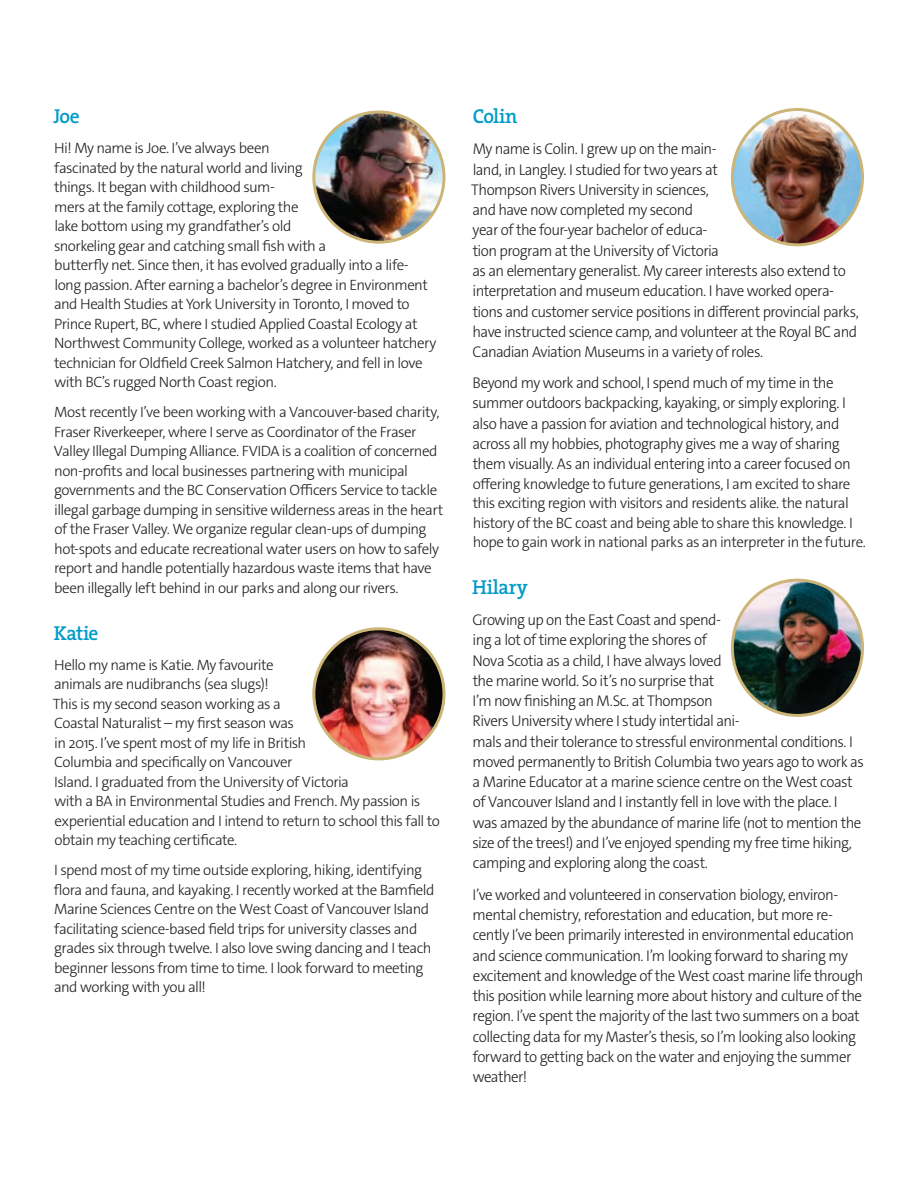
<style>
.page{position:relative;width:918px;height:1188px;background:#fff}
.page>*{position:absolute;margin:0;border:0;box-sizing:border-box;transform-origin:0 0}
.Header_3{font:600 20.25px "The Serif";letter-spacing:-.025em;color:#009bc8;scale:.96 1}
.Body{font:300 15.6px/20.2px "The Sans C4 s";letter-spacing:-.035em;color:#231f20;scale:.96 1}
.Body-2{font:300 15px/19.5px "The Sans C4 s";letter-spacing:-.035em;color:#231f20}
</style>
<div class="page">
<img style="left:314px;top:112px;width:130px;height:130px;border-radius:65px">
<div style="left:312px;top:111px;width:133px;height:133px;border:3px solid #ccb576;border-radius:50%"></div>
<img style="left:314px;top:629px;width:130px;height:130px;border-radius:65px">
<div style="left:312px;top:627px;width:133px;height:133px;border:3px solid #ccb576;border-radius:50%"></div>
<img style="left:732px;top:110px;width:130px;height:135px">
<div style="left:731px;top:108px;width:133px;height:138px;border:3px solid #ccb576;border-radius:50%"></div>
<img style="left:732px;top:580px;width:130px;height:135px">
<div style="left:731px;top:579px;width:133px;height:138px;border:3px solid #ccb576;border-radius:50%"></div>
<p class="Header_3" style="left:53px;top:103px;width:29px">Joe</p>
<p class="Body-2" style="left:54px;top:139px;width:384px">Hi! My name is Joe. I’ve always been<br>fascinated by the natural world and living<br>things. It began with childhood sum-<br>mers at the family cottage, exploring the<br>lake bottom using my grandfather’s old<br>snorkeling gear and catching small fish with a<br>butterfly net. Since then, it has evolved gradually into a life&shy;long passion. After earning a bachelor’s degree in Environment and Health Studies at York University in Toronto, I moved to Prince Rupert, BC, where I studied Applied Coastal Ecology at Northwest Community College, worked as a volunteer hatchery technician for Oldfield Creek Salmon Hatchery, and fell in love with BC’s rugged North Coast region.</p>
<p class="Body-2" style="left:54px;top:403px;width:391px">Most recently I’ve been working with a Vancouver-based charity, Fraser Riverkeeper, where I serve as Coordinator of the Fraser Valley Illegal Dumping Alliance. FVIDA is a coalition of concerned non-profits and local businesses partnering with municipal governments and the BC Conservation Officers Service to tackle illegal garbage dumping in sensitive wilderness areas in the heart of the Fraser Valley. We organize regular clean-ups of dumping hot-spots and educate recreational water users on how to safely report and handle potentially hazardous waste items that have been illegally left behind in our parks and along our rivers.</p>
<p class="Header_3" style="left:54px;top:620px;width:48px">Katie</p>
<p class="Body-2" style="left:53px;top:655px;width:388px">Hello my name is Katie. My favourite<br>animals are nudibranchs (sea slugs)!<br>This is my second season working as a<br>Coastal Naturalist – my first season was<br>in 2015. I’ve spent most of my life in British<br>Columbia and specifically on Vancouver<br>Island. I graduated from the University of Victoria<br>with a BA in Environmental Studies and French. My passion is experiential education and I intend to return to school this fall to obtain my teaching certificate.</p>
<p class="Body-2" style="left:54px;top:860px;width:382px">I spend most of my time outside exploring, hiking, identifying flora and fauna, and kayaking. I recently worked at the Bamfield Marine Sciences Centre on the West Coast of Vancouver Island facilitating science-based field trips for university classes and grades six through twelve. I also love swing dancing and I teach beginner lessons from time to time. I look forward to meeting and working with you all!</p>
<p class="Header_3" style="left:473px;top:103px;width:48px">Colin</p>
<p class="Body" style="left:471px;top:139px;width:405px">My name is Colin. I grew up on the main-<br>land, in Langley. I studied for two years at<br>Thompson Rivers University in sciences,<br>and have now completed my second<br>year of the four-year bachelor of educa-<br>tion program at the University of Victoria<br>as an elementary generalist. My career interests also extend to interpretation and museum education. I have worked opera&shy;tions and customer service positions in different provincial parks, have instructed science camp, and volunteer at the Royal BC and Canadian Aviation Museums in a variety of roles.</p>
<p class="Body" style="left:473px;top:373px;width:396px">Beyond my work and school, I spend much of my time in the summer outdoors backpacking, kayaking, or simply exploring. I also have a passion for aviation and technological history, and across all my hobbies, photography gives me a way of sharing them visually. As an individual entering into a career focused on</p>
<p class="Body-2" style="left:473px;top:474px;width:395px">offering knowledge to future generations, I am excited to share this exciting region with visitors and residents alike. the natural history of the BC coast and being able to share this knowledge. I hope to gain work in national parks as an interpreter in the future.</p>
<p class="Header_3" style="left:472px;top:574px;width:59px">Hilary</p>
<p class="Body" style="left:473px;top:610px;width:409px">Growing up on the East Coast and spend-<br>ing a lot of time exploring the shores of<br>Nova Scotia as a child, I have always loved<br>the marine world. So it’s no surprise that<br>I’m now finishing an M.Sc. at Thompson<br>Rivers University where I study intertidal ani-<br>mals and their tolerance to stressful environmental conditions. I moved permanently to British Columbia two years ago to work as a Marine Educator at a marine science centre on the West coast of Vancouver Island and I instantly fell in love with the place. I was amazed by the abundance of marine life (not to mention the size of the trees!) and I’ve enjoyed spending my free time hiking, camping and exploring along the coast.</p>
<p class="Body" style="left:473px;top:885px;width:409px">I’ve worked and volunteered in conservation biology, environ&shy;mental chemistry, reforestation and education, but more re&shy;cently I’ve been primarily interested in environmental education and science communication. I’m looking forward to sharing my excitement and knowledge of the West coast marine life through this position while learning more about history and culture of the region. I’ve spent the majority of the last two summers on a boat collecting data for my Master’s thesis, so I’m looking also looking forward to getting back on the water and enjoying the summer weather!</p>
</div>
